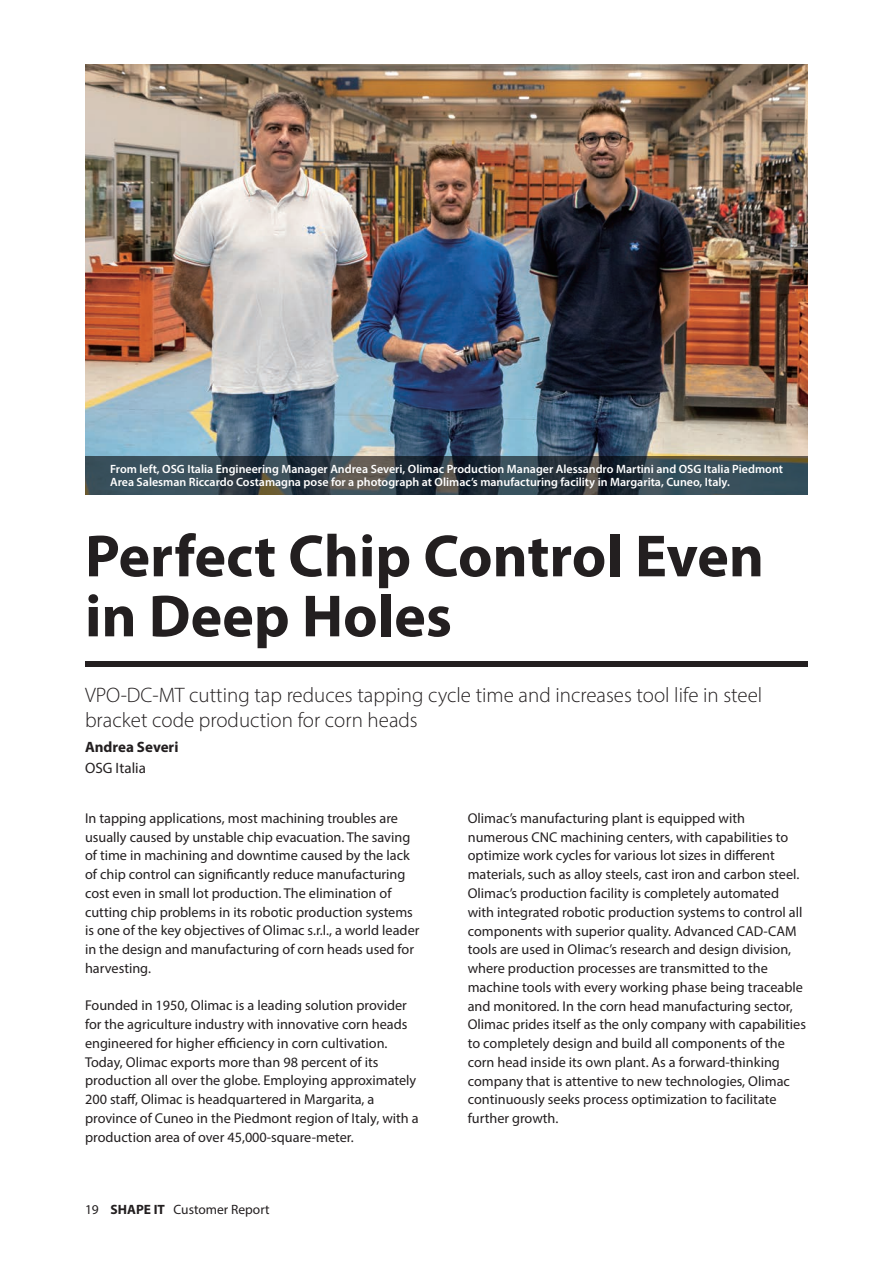
<style>
.page{position:relative;width:893px;height:1263px;background:#fff}
.page>*{position:absolute;margin:0;border:0;box-sizing:border-box;transform-origin:0 0}
.t1{font:700 60px/60px "Myriad Pro";color:#231f20}
.t2{font:300 21px/25.5px "Myriad Pro";color:#231f20}
.t3{font:700 15px "Myriad Pro";color:#231f20}
.t4{font:15px "Myriad Pro";color:#231f20}
.t5{font:14.25px/18.8px "Myriad Pro";color:#231f20}
.t6{font:13.5px "Myriad Pro";color:#231f20}
.t7{font:600 12px/12.8px "Myriad Pro";color:#fff}
.s1{font-weight:700}
</style>
<div class="page">
<img style="left:85px;top:65px;width:723px;height:391px">
<div style="left:85px;top:660px;width:723px;height:6px;background:#231f20"></div>
<svg style="left:85px;top:456px;width:723px;height:39px;background:#34424a"></svg>
<p class="t7" style="left:110px;top:463px;width:674px">From left, OSG Italia Engineering Manager Andrea Severi, Olimac Production Manager Alessandro Martini and OSG Italia Piedmont<br>Area Salesman Riccardo Costamagna pose for a photograph at Olimac’s manufacturing facility in Margarita, Cuneo, Italy.</p>
<h1 class="t1" style="left:85px;top:524px;width:680px">Perfect Chip Control Even in Deep Holes</h1>
<h2 class="t2" style="left:85px;top:682px;width:679px">VPO-DC-MT cutting tap reduces tapping cycle time and increases tool life in steel bracket code production for corn heads</h2>
<p class="t3" style="left:85px;top:737px;width:95px">Andrea Severi</p>
<p class="t4" style="left:85px;top:759px;width:62px">OSG Italia</p>
<p class="t5" style="left:85px;top:808px;width:336px">In tapping applications, most machining troubles are usually caused by unstable chip evacuation. The saving of time in machining and downtime caused by the lack of chip control can significantly reduce manufacturing cost even in small lot production. The elimination of cutting chip problems in its robotic production systems is one of the key objectives of Olimac s.r.l., a world leader in the design and manufacturing of corn heads used for harvesting.</p>
<p class="t5" style="left:85px;top:996px;width:335px">Founded in 1950, Olimac is a leading solution provider for the agriculture industry with innovative corn heads engineered for higher efficiency in corn cultivation.<br>Today, Olimac exports more than 98 percent of its production all over the globe. Employing approximately 200 staff, Olimac is headquartered in Margarita, a province of Cuneo in the Piedmont region of Italy, with a production area of over 45,000-square-meter.</p>
<p class="t6" style="left:85px;top:1201px;width:186px">19 <span class="s1">SHAPE IT</span> Customer Report</p>
<p class="t5" style="left:468px;top:808px;width:340px">Olimac’s manufacturing plant is equipped with numerous CNC machining centers, with capabilities to optimize work cycles for various lot sizes in different materials, such as alloy steels, cast iron and carbon steel.<br>Olimac’s production facility is completely automated with integrated robotic production systems to control all components with superior quality. Advanced CAD-CAM tools are used in Olimac’s research and design division, where production processes are transmitted to the machine tools with every working phase being traceable and monitored. In the corn head manufacturing sector, Olimac prides itself as the only company with capabilities to completely design and build all components of the corn head inside its own plant. As a forward-thinking company that is attentive to new technologies, Olimac continuously seeks process optimization to facilitate further growth.</p>
</div>
